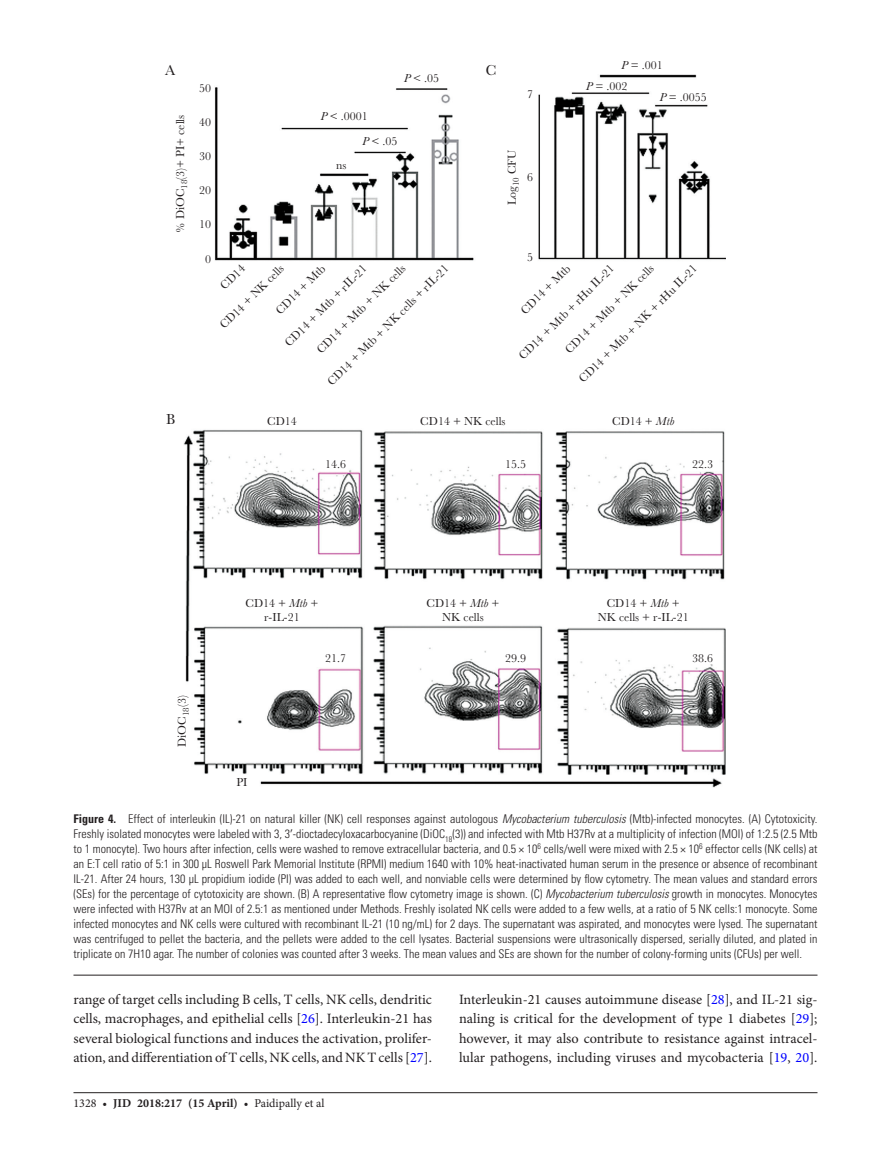
<style>
.page{position:relative;width:891px;height:1174px;background:#fff}
.page>*{position:absolute;margin:0;border:0;box-sizing:border-box;transform-origin:0 0}
.t1{font:15px "Baskerville MT Std";color:#231f20}
.t2{font:14.25px/19.5px "Minion Pro";color:#231f20;text-align:justify}
.t3{font:300 condensed 12px/15px "Univers LT Std";color:#231f20;text-align:justify}
.t4{font:12px/14.4px "Baskerville MT Std";color:#231f20;text-align:center}
.t5{font:12px "Minion Pro";color:#231f20}
.s1{font-style:italic}
.s2{font-weight:700}
.s3{font-family:"Arial Unicode MS";font-weight:400;font-stretch:normal}
.s4{color:#00f}
</style>
<div class="page">
<hr style="left:73px;top:1092px;width:744px;height:1px;background:#231f20">
<hr style="left:73px;top:975px;width:744px;height:1px;background:#231f20">
<img style="left:183px;top:74px;width:543px;height:713px">
<div style="left:685px;top:453px;width:34px;height:17px;background:#fff"></div>
<p class="t1" style="left:165px;top:62px;width:12px">A</p>
<p class="t4" style="left:199px;top:81px;width:13px">50</p>
<p class="t4" style="left:404px;top:71px;width:37px"><span class="s1">P</span> &lt; .05</p>
<p class="t1" style="left:486px;top:62px;width:12px">C</p>
<p class="t4" style="left:527px;top:87px;width:7px">7</p>
<p class="t4" style="left:586px;top:55px;width:78px;line-height:21px;text-align:left;text-indent:35px"><span class="s1">P</span> = .001<br><span class="s1">P</span> = .002</p>
<p class="t4" style="left:659px;top:90px;width:49px"><span class="s1">P</span> = .0055</p>
<p class="t4" style="left:173px;top:233px;width:120px;rotate:-90deg">% DiOC<sub>18</sub>(3)+ PI+ cells</p>
<p class="t4" style="left:199px;top:115px;width:13px">40</p>
<p class="t4" style="left:199px;top:149px;width:13px">30</p>
<p class="t4" style="left:199px;top:183px;width:13px">20</p>
<p class="t4" style="left:199px;top:217px;width:13px">10</p>
<p class="t4" style="left:205px;top:252px;width:7px">0</p>
<p class="t4" style="left:362px;top:103px;width:37px;line-height:25.8px;text-align:left;text-indent:-42px"><span class="s1">P</span> &lt; .0001<br><span class="s1">P</span> &lt; .05</p>
<p class="t4" style="left:336px;top:158px;width:12px">ns</p>
<p class="t4" style="left:505px;top:205px;width:57px;rotate:-90deg">Log<sub>10</sub> CFU</p>
<p class="t4" style="left:527px;top:170px;width:7px">6</p>
<p class="t4" style="left:527px;top:250px;width:7px">5</p>
<p class="t4" style="left:217px;top:282px;width:31px;rotate:-45deg">CD14</p>
<p class="t4" style="left:273px;top:307px;width:66px;rotate:-45deg">CD14 + Mtb</p>
<p class="t4" style="left:518px;top:307px;width:66px;rotate:-45deg">CD14 + Mtb</p>
<p class="t4" style="left:576px;top:375px;width:163px;rotate:-45deg">CD14 + Mtb + NK + rHu IL-21</p>
<p class="t4" style="left:282px;top:339px;width:112px;rotate:-45deg">CD14 + Mtb + rIL-21</p>
<p class="t4" style="left:324px;top:379px;width:167px;rotate:-45deg">CD14 + Mtb + NK cells + rIL-21</p>
<p class="t4" style="left:516px;top:353px;width:131px;rotate:-45deg">CD14 + Mtb + rHu IL-21</p>
<p class="t4" style="left:562px;top:346px;width:122px;rotate:-45deg">CD14 + Mtb + NK cells</p>
<p class="t4" style="left:217px;top:322px;width:87px;rotate:-45deg">CD14 + NK cells</p>
<p class="t4" style="left:314px;top:346px;width:122px;rotate:-45deg">CD14 + Mtb + NK cells</p>
<p class="t1" style="left:166px;top:411px;width:11px">B</p>
<p class="t4" style="left:267px;top:414px;width:31px">CD14</p>
<p class="t4" style="left:420px;top:414px;width:87px">CD14 + NK cells</p>
<p class="t4" style="left:612px;top:414px;width:64px">CD14 + <span class="s1">Mtb</span></p>
<p class="t4" style="left:325px;top:457px;width:23px">14.6</p>
<p class="t4" style="left:505px;top:457px;width:22px">15.5</p>
<p class="t4" style="left:692px;top:457px;width:22px">22.3</p>
<p class="t4" style="left:175px;top:747px;width:53px;rotate:-90deg">DiOC<sub>18</sub>(3)</p>
<p class="t4" style="left:245px;top:596px;width:75px">CD14 + <span class="s1">Mtb</span> + r-IL-21</p>
<p class="t4" style="left:426px;top:596px;width:75px">CD14 + <span class="s1">Mtb</span> +<br>NK cells</p>
<p class="t4" style="left:598px;top:596px;width:92px">CD14 + <span class="s1">Mtb</span> +<br>NK cells + r-IL-21</p>
<p class="t4" style="left:325px;top:651px;width:23px">21.7</p>
<p class="t4" style="left:505px;top:651px;width:22px">29.9</p>
<p class="t4" style="left:692px;top:651px;width:22px">38.6</p>
<p class="t4" style="left:236px;top:775px;width:13px">PI</p>
<p class="t3" style="left:73px;top:811px;width:746px"><span class="s2">Figure 4.</span> Effect of interleukin (IL)-21 on natural killer (NK) cell responses against autologous <span class="s1">Mycobacterium tuberculosis</span> (Mtb)-infected monocytes. (A) Cytotoxicity.<br>Freshly isolated monocytes were labeled with 3, 3<span class="s3">ʹ</span>-dioctadecyloxacarbocyanine (DiOC<sub>18</sub>(3)) and infected with Mtb H37Rv at a multiplicity of infection (MOI) of 1:2.5 (2.5 Mtb to 1 monocyte). Two hours after infection, cells were washed to remove extracellular bacteria, and 0.5 × 10<sup>6</sup> cells/well were mixed with 2.5 × 10<sup>6</sup> effector cells (NK cells) at an E:T cell ratio of 5:1 in 300 μL Roswell Park Memorial Institute (RPMI) medium 1640 with 10% heat-inactivated human serum in the presence or absence of recombinant IL-21. After 24 hours, 130 μL propidium iodide (PI) was added to each well, and nonviable cells were determined by flow cytometry. The mean values and standard errors (SEs) for the percentage of cytotoxicity are shown. (B) A representative flow cytometry image is shown. (C) <span class="s1">Mycobacterium tuberculosis</span> growth in monocytes. Monocytes were infected with H37Rv at an MOI of 2.5:1 as mentioned under Methods. Freshly isolated NK cells were added to a few wells, at a ratio of 5 NK cells:1 monocyte. Some infected monocytes and NK cells were cultured with recombinant IL-21 (10 ng/mL) for 2 days. The supernatant was aspirated, and monocytes were lysed. The supernatant was centrifuged to pellet the bacteria, and the pellets were added to the cell lysates. Bacterial suspensions were ultrasonically dispersed, serially diluted, and plated in triplicate on 7H10 agar. The number of colonies was counted after 3 weeks. The mean values and SEs are shown for the number of colony-forming units (CFUs) per well.</p>
<p class="t2" style="left:73px;top:990px;width:360px">range of target cells including B cells, T cells, NK cells, dendritic cells, macrophages, and epithelial cells [<span class="s4">26</span>]. Interleukin-21 has several biological functions and induces the activation, prolifer&shy;ation, and differentiation of T cells, NK cells, and NK T cells [<span class="s4">27</span>].</p>
<p class="t2" style="left:459px;top:990px;width:360px">Interleukin-21 causes autoimmune disease [<span class="s4">28</span>], and IL-21 sig&shy;naling is critical for the development of type 1 diabetes [<span class="s4">29</span>]; however, it may also contribute to resistance against intracel&shy;lular pathogens, including viruses and mycobacteria [<span class="s4">19</span>, <span class="s4">20</span>].</p>
<p class="t5" style="left:73px;top:1095px;width:253px">1328 • <span class="s2">JID 2018:217 (15 April)</span> • Paidipally et al</p>
</div>
